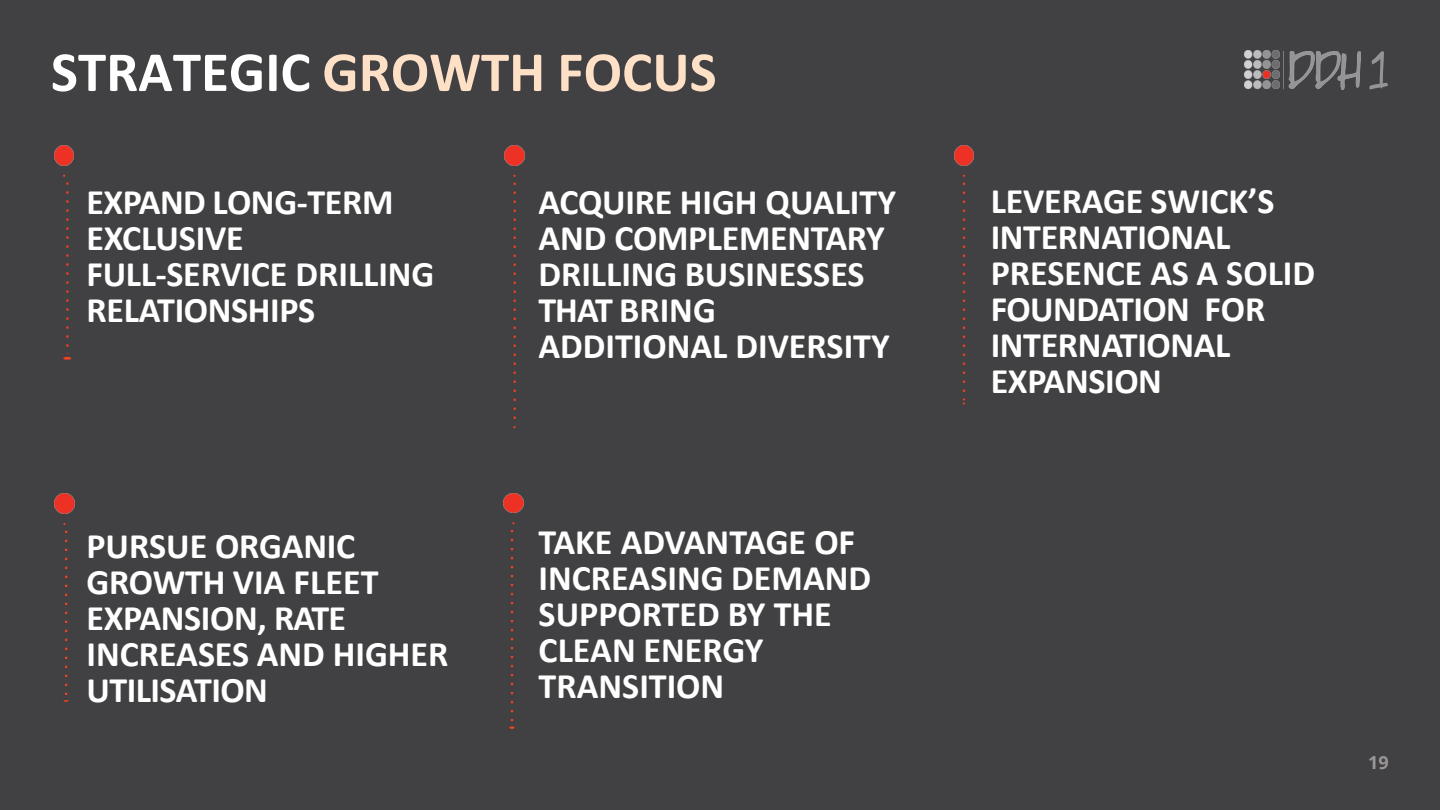
<style>
.page{position:relative;width:1440px;height:810px;background:#414042}
.page>*{position:absolute;margin:0;border:0;box-sizing:border-box;transform-origin:0 0}
.t1{font:700 57px "Calibri";color:#fee0c7}
.t2{font:700 36px/36px "Calibri";letter-spacing:-.005em;color:#fff}
.t3{font:700 18px "Open Sans";color:#9a9696}
.s1{color:#fff}
</style>
<div class="page">
<svg style="left:63px;top:175px;width:9px;height:185px"></svg>
<svg style="left:63px;top:531px;width:6px;height:171px"></svg>
<svg style="left:509px;top:530px;width:6px;height:199px"></svg>
<svg style="left:513px;top:183px;width:3px;height:245px"></svg>
<svg style="left:963px;top:183px;width:2px;height:222px"></svg>
<img style="left:54px;top:146px;width:20px;height:19px">
<img style="left:55px;top:494px;width:19px;height:19px">
<img style="left:504px;top:493px;width:19px;height:19px">
<img style="left:505px;top:146px;width:19px;height:19px">
<img style="left:954px;top:146px;width:20px;height:19px">
<svg style="left:1369px;top:51px;width:19px;height:39px"></svg>
<img style="left:1244px;top:51px;width:35px;height:37px">
<img style="left:1283px;top:51px;width:78px;height:38px">
<h2 class="t1" style="left:51px;top:32px;width:667px"><span class="s1">STRATEGIC</span> GROWTH FOCUS</h2>
<p class="t2" style="left:86px;top:184px;width:350px">EXPAND LONG-TERM<br>EXCLUSIVE<br>FULL-SERVICE DRILLING<br>RELATIONSHIPS</p>
<p class="t2" style="left:86px;top:527px;width:364px">PURSUE ORGANIC<br>GROWTH VIA FLEET<br>EXPANSION, RATE<br>INCREASES AND HIGHER<br>UTILISATION</p>
<p class="t2" style="left:538px;top:184px;width:359px">ACQUIRE HIGH QUALITY<br>AND COMPLEMENTARY<br>DRILLING BUSINESSES<br>THAT BRING<br>ADDITIONAL DIVERSITY</p>
<p class="t2" style="left:539px;top:524px;width:334px">TAKE ADVANTAGE OF<br>INCREASING DEMAND<br>SUPPORTED BY THE<br>CLEAN ENERGY<br>TRANSITION</p>
<p class="t2" style="left:991px;top:182px;width:326px">LEVERAGE SWICK’S<br>INTERNATIONAL<br>PRESENCE AS A SOLID<br>FOUNDATION FOR<br>INTERNATIONAL<br>EXPANSION</p>
<p class="t3" style="left:1368px;top:749px;width:22px">19</p>
</div>
